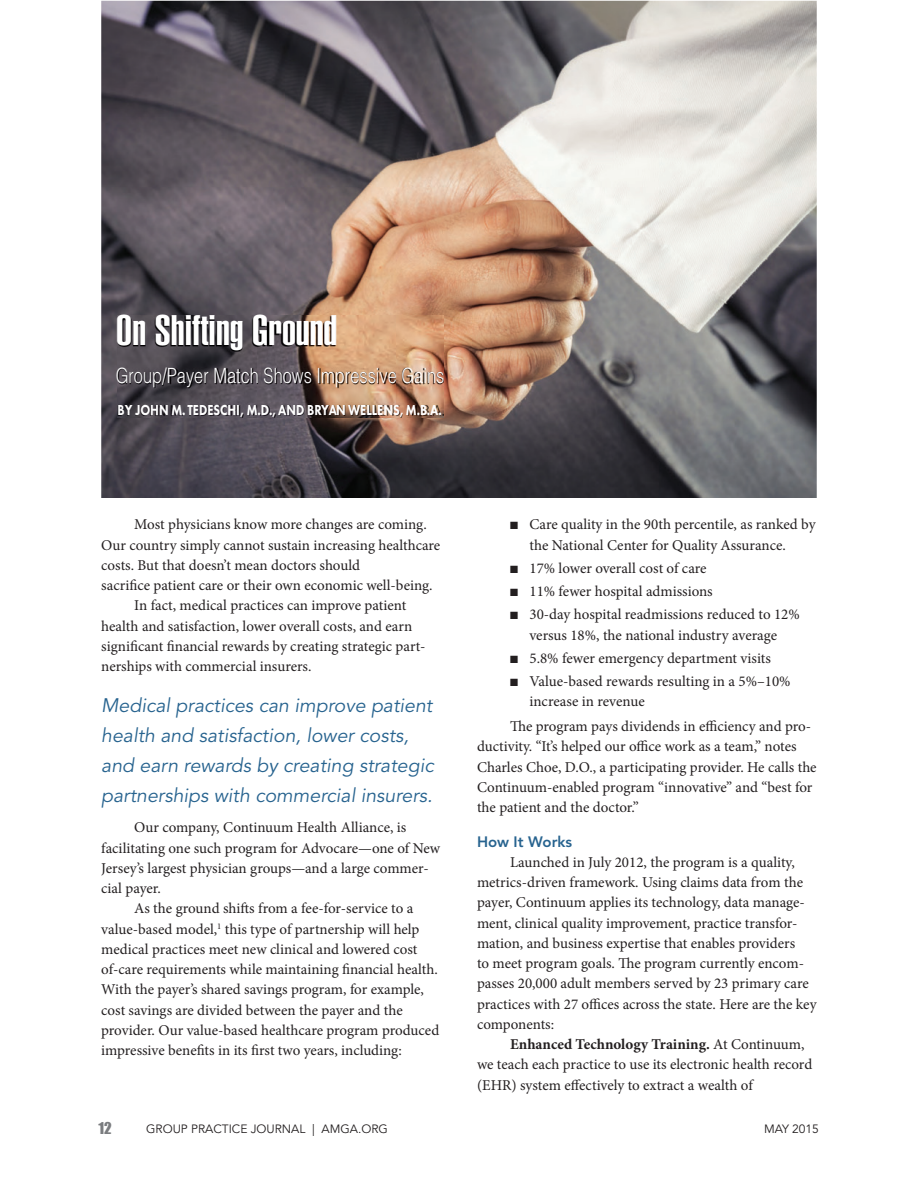
<style>
.page{position:relative;width:918px;height:1188px;background:#fff}
.page>*{position:absolute;margin:0;border:0;box-sizing:border-box;transform-origin:0 0}
.t1{font:42px "Helvetica LT Std Ultra Comp";color:#fff;scale:1.18 1}
.t2{font:300 21px "Helvetica LT Std";color:#fff;scale:.78 1}
.Italic_Quote{font:italic 19.5px/30px "Avenir LT Std";color:#27638f}
.t3{font:15px/20.2px "Minion Pro";color:#231f20}
.t4{font:800 15px "Futura PT";color:#fff;scale:.81 1}
.Subhead{font:800 15px "Avenir LT Std";color:#27638f}
.Page_Number{font:15px "Impact";color:#7a7c7f}
.t5{font:12px "Avenir LT Std";color:#231f20}
.s1{font-weight:700}
</style>
<div class="page">
<img style="left:101px;top:1px;width:716px;height:497px">
<img style="left:117px;top:316px;width:326px;height:102px">
<h1 class="t1" style="left:116px;top:306px;width:189px">On Shifting Ground</h1>
<h2 class="t2" style="left:116px;top:363px;width:423px">Group/Payer Match Shows Impressive Gains</h2>
<p class="t4" style="left:118px;top:400px;width:402px">BY JOHN M. TEDESCHI, M.D., AND BRYAN WELLENS, M.B.A.</p>
<p class="t3" style="left:101px;top:514px;width:341px;text-indent:33px">Most physicians know more changes are coming.<br>Our country simply cannot sustain increasing healthcare costs. But that doesn’t mean doctors should<br>sacrifice patient care or their own economic well-being.</p>
<p class="t3" style="left:101px;top:595px;width:326px;text-indent:33px">In fact, medical practices can improve patient health and satisfaction, lower overall costs, and earn significant financial rewards by creating strategic part&shy;nerships with commercial insurers.</p>
<p class="Italic_Quote" style="left:101px;top:690px;width:334px">Medical practices can improve patient health and satisfaction, lower costs, and earn rewards by creating strategic partnerships with commercial insurers.</p>
<p class="t3" style="left:101px;top:817px;width:341px;text-indent:33px">Our company, Continuum Health Alliance, is facilitating one such program for Advocare—one of New Jersey’s largest physician groups—and a large commer&shy;cial payer.</p>
<p class="t3" style="left:101px;top:898px;width:340px;text-indent:33px">As the ground shifts from a fee-for-service to a value-based model,<sup>1</sup> this type of partnership will help medical practices meet new clinical and lowered cost of-care requirements while maintaining financial health.<br>With the payer’s shared savings program, for example, cost savings are divided between the payer and the provider. Our value-based healthcare program produced impressive benefits in its first two years, including:</p>
<p class="t3" style="left:530px;top:514px;width:288px;text-indent:-20px">■ Care quality in the 90th percentile, as ranked by the National Center for Quality Assurance.</p>
<p class="t3" style="left:510px;top:558px;width:198px">■ 17% lower overall cost of care</p>
<p class="t3" style="left:510px;top:581px;width:204px">■ 11% fewer hospital admissions</p>
<p class="t3" style="left:510px;top:604px;width:291px;text-align:center">■ 30-day hospital readmissions reduced to 12% versus 18%, the national industry average</p>
<p class="t3" style="left:510px;top:648px;width:263px">■ 5.8% fewer emergency department visits</p>
<p class="t3" style="left:530px;top:671px;width:263px;text-indent:-20px">■ Value-based rewards resulting in a 5%–10% increase in revenue</p>
<p class="t3" style="left:477px;top:716px;width:341px;text-indent:33px">The program pays dividends in efficiency and pro&shy;ductivity. “It’s helped our office work as a team,” notes Charles Choe, D.O., a participating provider. He calls the Continuum-enabled program “innovative” and “best for the patient and the doctor.”</p>
<p class="Subhead" style="left:477px;top:832px;width:97px">How It Works</p>
<p class="t3" style="left:477px;top:852px;width:341px;text-indent:33px">Launched in July 2012, the program is a quality, metrics-driven framework. Using claims data from the payer, Continuum applies its technology, data manage&shy;ment, clinical quality improvement, practice transfor&shy;mation, and business expertise that enables providers<br>to meet program goals. The program currently encom&shy;passes 20,000 adult members served by 23 primary care practices with 27 offices across the state. Here are the key components:</p>
<p class="t3" style="left:477px;top:1034px;width:337px;text-indent:33px"><span class="s1">Enhanced Technology Training.</span> At Continuum, we teach each practice to use its electronic health record (EHR) system effectively to extract a wealth of</p>
<p class="Page_Number" style="left:99px;top:1116px;width:15px">12</p>
<p class="t5" style="left:146px;top:1122px;width:243px">GROUP PRACTICE JOURNAL | AMGA.ORG</p>
<p class="t5" style="left:764px;top:1122px;width:56px">MAY 2015</p>
</div>
